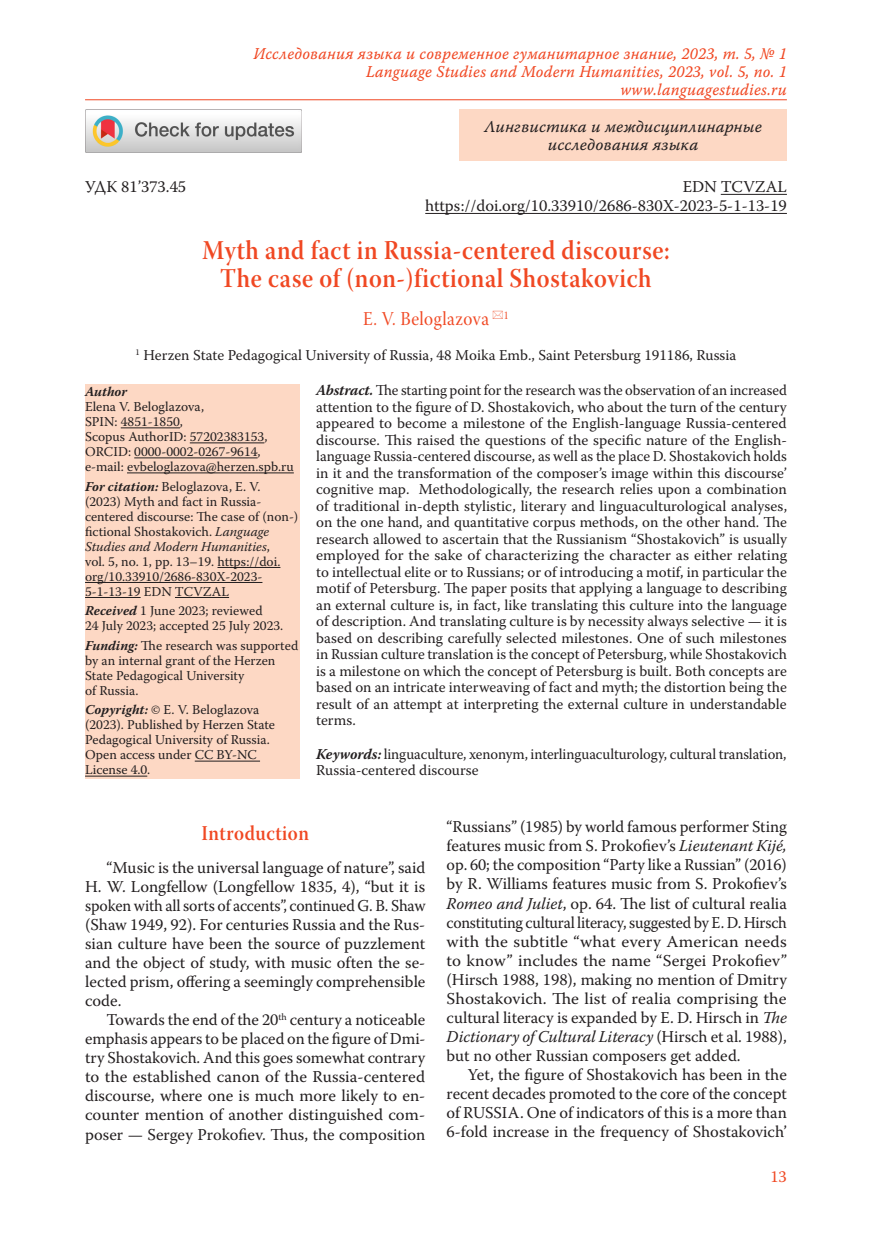
<style>
.page{position:relative;width:872px;height:1234px;background:#fff}
.page>*{position:absolute;margin:0;border:0;box-sizing:border-box;transform-origin:0 0}
.Заголовок_1{font:27px/28.5px "Warnock Pro Semibold Subh";letter-spacing:.025em;color:#f04823;text-align:center;scale:.9 1}
.Заголовок_3{font:21px "Warnock Pro Semibold Subh";letter-spacing:.025em;color:#f04823;scale:.9 1}
.Заголовок_2{font:19.5px "Warnock Pro Subh";letter-spacing:.03em;color:#f04823;scale:.9 1}
.Body{font:16.5px/19px "Warnock Pro";color:#231f20;text-align:justify}
.t1{font:16.5px/18px "Warnock Pro It Capt";letter-spacing:.01em;color:#f04823;text-align:right;scale:.95 1}
.t2{font:16.5px/18px "Warnock Pro It Capt";color:#231f20;text-align:center}
.t3{font:16.5px "Warnock Pro";color:#f04823}
.Annotation{font:15px/16.5px "Warnock Pro";letter-spacing:-.005em;color:#231f20;text-align:justify}
.Affiliation{font:15px "Warnock Pro";color:#231f20}
.Affiliation_info{font:13.5px/15px "Warnock Pro";color:#231f20}
.Affiliation_info-2{font:italic 700 13.5px "Warnock Pro";color:#231f20}
.s1{font-weight:700;font-style:italic}
.s2{font-style:italic}
</style>
<div class="page">
<hr style="left:85px;top:99px;width:702px;height:1px;background:#f04823">
<hr style="left:720px;top:194px;width:67px;height:1px;background:#231f20">
<hr style="left:425px;top:213px;width:362px;height:1px;background:#231f20">
<div style="left:459px;top:109px;width:328px;height:52px;background:#fdd8c4"></div>
<img style="left:85px;top:109px;width:217px;height:43px">
<div style="left:85px;top:384px;width:214px;height:394px;background:#fdd8c4"></div>
<hr style="left:121px;top:427px;width:59px;height:1px;background:#231f20">
<hr style="left:190px;top:442px;width:74px;height:1px;background:#231f20">
<hr style="left:134px;top:457px;width:124px;height:1px;background:#231f20">
<hr style="left:127px;top:472px;width:167px;height:1px;background:#231f20">
<hr style="left:217px;top:567px;width:63px;height:1px;background:#231f20">
<hr style="left:85px;top:582px;width:177px;height:1px;background:#231f20">
<hr style="left:85px;top:597px;width:56px;height:1px;background:#231f20">
<hr style="left:175px;top:597px;width:54px;height:1px;background:#231f20">
<hr style="left:195px;top:760px;width:65px;height:1px;background:#231f20">
<hr style="left:85px;top:775px;width:62px;height:1px;background:#231f20">
<p class="t1" style="left:253px;top:44px;width:563px">Исследования языка и современное гуманитарное знание, 2023, т. 5, № 1<br>Language Studies and Modern Humanities, 2023, vol. 5, no. 1 www.languagestudies.ru</p>
<p class="t2" style="left:484px;top:117px;width:279px">Лингвистика и междисциплинарные исследования языка</p>
<p class="Body" style="left:85px;top:177px;width:103px">УДК 81’373.45</p>
<p class="Body" style="left:682px;top:177px;width:106px">EDN TCVZAL</p>
<p class="Body" style="left:425px;top:196px;width:363px">https://doi.org/10.33910/2686-830X-2023-5-1-13-19</p>
<p class="Заголовок_1" style="left:202px;top:235px;width:521px">Myth and fact in Russia-centered discourse:<br>The case of (non-)fictional Shostakovich</p>
<p class="Заголовок_2" style="left:363px;top:307px;width:163px">E. V. Beloglazova <sup>1</sup></p>
<p class="Affiliation" style="left:136px;top:345px;width:602px"><sup>1</sup> Herzen State Pedagogical University of Russia, 48 Moika Emb., Saint Petersburg 191186, Russia</p>
<p class="Affiliation_info-2" style="left:85px;top:383px;width:44px">Author</p>
<p class="Affiliation_info" style="left:85px;top:399px;width:210px">Elena V. Beloglazova,<br>SPIN: 4851-1850,<br>Scopus AuthorID: 57202383153,<br>ORCID: 0000-0002-0267-9614, e-mail: evbeloglazova@herzen.spb.ru</p>
<p class="Affiliation_info" style="left:85px;top:478px;width:215px"><span class="s1">For citation:</span> Beloglazova, E. V. (2023) Myth and fact in Russia&shy;centered discourse: The case of (non-) fictional Shostakovich. <span class="s2">Language<br>Studies and Modern Humanities</span>,<br>vol. 5, no. 1, pp. 13–19. https://doi. org/10.33910/2686-830X-2023-<br>5-1-13-19 EDN TCVZAL</p>
<p class="Affiliation_info" style="left:85px;top:603px;width:200px"><span class="s1">Received</span> 1 June 2023; reviewed<br>24 July 2023; accepted 25 July 2023.</p>
<p class="Affiliation_info" style="left:85px;top:637px;width:215px"><span class="s1">Funding:</span> The research was supported by an internal grant of the Herzen<br>State Pedagogical University<br>of Russia.</p>
<p class="Affiliation_info" style="left:85px;top:702px;width:191px"><span class="s1">Copyright:</span> © E. V. Beloglazova (2023). Published by Herzen State<br>Pedagogical University of Russia.<br>Open access under CC BY-NC<br>License 4.0.</p>
<p class="Annotation" style="left:316px;top:382px;width:472px"><span class="s1">Abstract.</span> The starting point for the research was the observation of an increased attention to the figure of D. Shostakovich, who about the turn of the century appeared to become a milestone of the English-language Russia-centered discourse. This raised the questions of the specific nature of the English&shy;language Russia-centered discourse, as well as the place D. Shostakovich holds in it and the transformation of the composer’s image within this discourse’ cognitive map. Methodologically, the research relies upon a combination of traditional in-depth stylistic, literary and linguaculturological analyses, on the one hand, and quantitative corpus methods, on the other hand. The research allowed to ascertain that the Russianism “Shostakovich” is usually employed for the sake of characterizing the character as either relating to intellectual elite or to Russians; or of introducing a motif, in particular the motif of Petersburg. The paper posits that applying a language to describing an external culture is, in fact, like translating this culture into the language of description. And translating culture is by necessity always selective — it is based on describing carefully selected milestones. One of such milestones in Russian culture translation is the concept of Petersburg, while Shostakovich is a milestone on which the concept of Petersburg is built. Both concepts are based on an intricate interweaving of fact and myth; the distortion being the result of an attempt at interpreting the external culture in understandable terms.</p>
<p class="Annotation" style="left:316px;top:745px;width:472px"><span class="s1">Keywords:</span> linguaculture, xenonym, interlinguaculturology, cultural translation,<br>Russia-centered discourse</p>
<p class="Заголовок_3" style="left:201px;top:820px;width:121px">Introduction</p>
<p class="Body" style="left:85px;top:857px;width:342px;text-indent:21px">“Music is the universal language of nature”, said H. W. Longfellow (Longfellow 1835, 4), “but it is spoken with all sorts of accents”, continued G. B. Shaw (Shaw 1949, 92). For centuries Russia and the Rus&shy;sian culture have been the source of puzzlement and the object of study, with music often the se&shy;lected prism, offering a seemingly comprehensible code.</p>
<p class="Body" style="left:85px;top:1009px;width:342px;text-indent:21px">Towards the end of the 20<sup>th</sup> century a noticeable emphasis appears to be placed on the figure of Dmi&shy;try Shostakovich. And this goes somewhat contrary to the established canon of the Russia-centered discourse, where one is much more likely to en&shy;counter mention of another distinguished com&shy;poser — Sergey Prokofiev. Thus, the composition</p>
<p class="Body" style="left:446px;top:816px;width:342px">“Russians” (1985) by world famous performer Sting features music from S. Prokofiev’s <span class="s2">Lieutenant Kijé, </span>op. 60; the composition “Party like a Russian” (2016) by R. Williams features music from S. Prokofiev’s <span class="s2">Romeo and Juliet</span>, op. 64. The list of cultural realia constituting cultural literacy, suggested by E. D. Hirsch with the subtitle “what every American needs to know” includes the name “Sergei Prokofiev” (Hirsch 1988, 198), making no mention of Dmitry Shostakovich. The list of realia comprising the cultural literacy is expanded by E. D. Hirsch in <span class="s2">The Dictionary of Cultural Literacy</span> (Hirsch et al. 1988), but no other Russian composers get added.</p>
<p class="Body" style="left:446px;top:1064px;width:342px;text-indent:21px">Yet, the figure of Shostakovich has been in the recent decades promoted to the core of the concept of RUSSIA. One of indicators of this is a more than 6-fold increase in the frequency of Shostakovich’</p>
<p class="t3" style="left:770px;top:1166px;width:18px">13</p>
</div>
